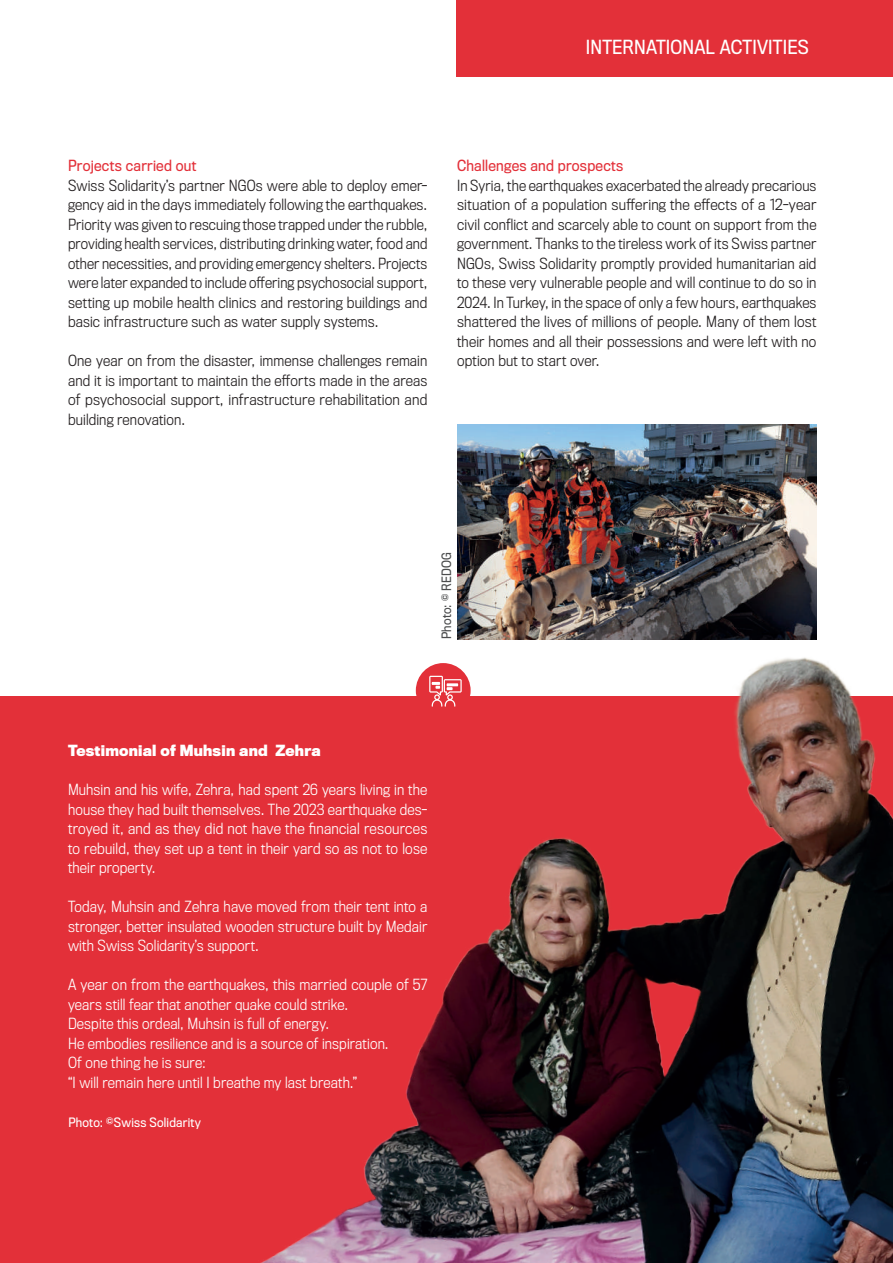
<style>
.page{position:relative;width:893px;height:1263px;background:#fff}
.page>*{position:absolute;margin:0;border:0;box-sizing:border-box;transform-origin:0 0}
.t1{font:18px "Titling Gothic FB Narrow";letter-spacing:.01em;color:#fff}
.t2{font:300 14.25px/19.5px "Titling Gothic FB Narrow";letter-spacing:.01em;color:#231f20;text-align:justify}
.t3{font:300 14.25px/19.5px "Titling Gothic FB Narrow";letter-spacing:.01em;color:#fff;text-align:justify}
.t4{font:14.25px "Titling Gothic FB Narrow";letter-spacing:.02em;color:#e33039}
.t5{font:700 14.25px "Titling Gothic FB Narrow";letter-spacing:.015em;color:#fff}
.t6{font:12px "Titling Gothic FB Narrow";letter-spacing:.02em;color:#fff}
.t7{font:12px "Titling Gothic FB Narrow";letter-spacing:.015em;color:#4b4c4d}
</style>
<div class="page">
<div style="left:0;top:696px;width:893px;height:567px;background:#e33039"></div>
<div style="left:457px;top:0;width:436px;height:77px;background:#e33039"></div>
<img style="left:260px;top:573px;width:633px;height:690px">
<img style="left:457px;top:424px;width:359px;height:215px">
<p class="t1" style="left:586px;top:37px;width:225px">INTERNATIONAL ACTIVITIES</p>
<p class="t4" style="left:68px;top:157px;width:130px">Projects carried out</p>
<p class="t2" style="left:68px;top:176px;width:361px">Swiss Solidarity’s partner NGOs were able to deploy emer&shy;gency aid in the days immediately following the earthquakes.<br>Priority was given to rescuing those trapped under the rubble, providing health services, distributing drinking water, food and other necessities, and providing emergency shelters. Projects were later expanded to include offering psychosocial support, setting up mobile health clinics and restoring buildings and basic infrastructure such as water supply systems.</p>
<p class="t2" style="left:68px;top:351px;width:361px">One year on from the disaster, immense challenges remain and it is important to maintain the efforts made in the areas of psychosocial support, infrastructure rehabilitation and building renovation.</p>
<p class="t4" style="left:457px;top:157px;width:168px">Challenges and prospects</p>
<p class="t2" style="left:457px;top:176px;width:361px">In Syria, the earthquakes exacerbated the already precarious situation of a population suffering the effects of a 12-year civil conflict and scarcely able to count on support from the government. Thanks to the tireless work of its Swiss partner NGOs, Swiss Solidarity promptly provided humanitarian aid to these very vulnerable people and will continue to do so in 2024. In Turkey, in the space of only a few hours, earthquakes shattered the lives of millions of people. Many of them lost their homes and all their possessions and were left with no option but to start over.</p>
<p class="t7" style="left:440px;top:639px;width:88px;rotate:-90deg">Photo: © REDOG</p>
<p class="t5" style="left:68px;top:742px;width:254px">Testimonial of Muhsin and Zehra</p>
<p class="t3" style="left:68px;top:780px;width:361px">Muhsin and his wife, Zehra, had spent 26 years living in the house they had built themselves. The 2023 earthquake des&shy;troyed it, and as they did not have the financial resources to rebuild, they set up a tent in their yard so as not to lose their property.</p>
<p class="t3" style="left:68px;top:897px;width:361px">Today, Muhsin and Zehra have moved from their tent into a stronger, better insulated wooden structure built by Medair with Swiss Solidarity’s support.</p>
<p class="t3" style="left:68px;top:975px;width:361px;text-align:left">A year on from the earthquakes, this married couple of 57 years still fear that another quake could strike.<br>Despite this ordeal, Muhsin is full of energy.<br>He embodies resilience and is a source of inspiration.<br>Of one thing he is sure:<br>“I will remain here until I breathe my last breath.”</p>
<p class="t6" style="left:68px;top:1115px;width:134px">Photo: ©Swiss Solidarity</p>
</div>
